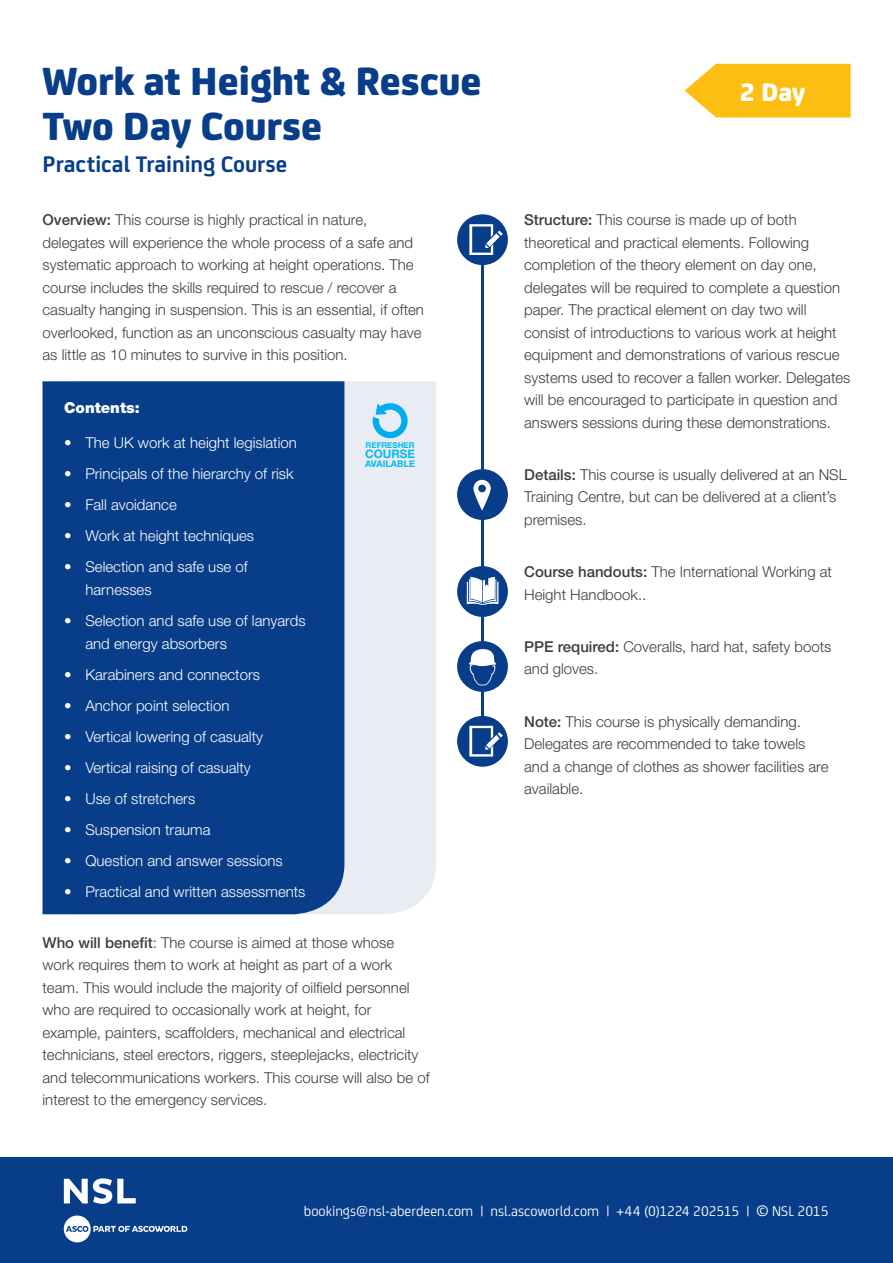
<style>
.page{position:relative;width:893px;height:1263px;background:#fff}
.page>*{position:absolute;margin:0;border:0;box-sizing:border-box;transform-origin:0 0}
.t1{font:800 42px "FS Joey";color:#083e89}
.t2{font:800 27px "FS Joey";color:#fff}
.t3{font:700 24px "FS Joey";color:#083e89}
.Descriptor_body{font:300 15px/22.5px "Helvetica Neue LT Std";color:#3e3e3f}
.Descriptor_bullet{font:300 15px/22.5px "Helvetica Neue LT Std";color:#fff}
.head{font:15px "FS Joey";color:#fff}
.body_10_black{font:900 15px "Helvetica Neue LT Std";color:#fff}
.body_10_black-2{font:700 11.7px "Helvetica Neue LT Std";color:#00baf1}
.body_10_black-3{font:700 9.3px "Helvetica Neue LT Std";color:#00baf1}
.body_10_black-4{font:700 8.1px "Helvetica Neue LT Std";color:#00baf1}
.s1{font-weight:500}
</style>
<div class="page">
<div style="left:0;top:1157px;width:893px;height:106px;background:#083e89"></div>
<svg style="left:64px;top:1178px;width:72px;height:26px"></svg>
<svg style="left:64px;top:1215px;width:123px;height:27px"></svg>
<svg style="left:685px;top:64px;width:166px;height:53px;background:#fdc428"></svg>
<div style="left:344px;top:381px;width:92px;height:533px;background:#eaecf4"></div>
<div style="left:43px;top:381px;width:301px;height:533px;background:#083e89"></div>
<svg style="left:372px;top:402px;width:37px;height:38px"></svg>
<hr style="left:481px;top:225px;width:3px;height:516px;background:#083e89">
<div style="left:457px;top:641px;width:51px;height:51px;background:#083e89;border-radius:50%"></div>
<svg style="left:469px;top:649px;width:27px;height:36px"></svg>
<div style="left:457px;top:469px;width:51px;height:51px;background:#083e89;border-radius:50%"></div>
<svg style="left:473px;top:480px;width:18px;height:31px"></svg>
<div style="left:457px;top:566px;width:51px;height:51px;background:#083e89;border-radius:50%"></div>
<svg style="left:467px;top:577px;width:31px;height:28px"></svg>
<div style="left:457px;top:214px;width:51px;height:51px;background:#083e89;border-radius:50%"></div>
<svg style="left:469px;top:224px;width:34px;height:31px"></svg>
<div style="left:457px;top:716px;width:51px;height:51px;background:#083e89;border-radius:50%"></div>
<svg style="left:469px;top:726px;width:34px;height:30px"></svg>
<p class="t1" style="left:43px;top:48px;width:440px">Work at Height &amp; Rescue</p>
<p class="t1" style="left:43px;top:93px;width:281px">Two Day Course</p>
<p class="t3" style="left:43px;top:146px;width:246px">Practical Training Course</p>
<p class="t2" style="left:740px;top:71px;width:67px">2 Day</p>
<p class="Descriptor_body" style="left:43px;top:208px;width:383px"><span class="s1">Overview:</span> This course is highly practical in nature, delegates will experience the whole process of a safe and systematic approach to working at height operations. The course includes the skills required to rescue / recover a casualty hanging in suspension. This is an essential, if often overlooked, function as an unconscious casualty may have as little as 10 minutes to survive in this position.</p>
<p class="Descriptor_body" style="left:524px;top:208px;width:328px"><span class="s1">Structure:</span> This course is made up of both theoretical and practical elements. Following completion of the theory element on day one, delegates will be required to complete a question paper. The practical element on day two will consist of introductions to various work at height equipment and demonstrations of various rescue systems used to recover a fallen worker. Delegates will be encouraged to participate in question and answers sessions during these demonstrations.</p>
<p class="Descriptor_body" style="left:524px;top:463px;width:324px"><span class="s1">Details:</span> This course is usually delivered at an NSL<br>Training Centre, but can be delivered at a client’s premises.</p>
<p class="Descriptor_body" style="left:524px;top:560px;width:309px"><span class="s1">Course handouts:</span> The International Working at<br>Height Handbook..</p>
<p class="Descriptor_body" style="left:524px;top:635px;width:309px"><span class="s1">PPE required:</span> Coveralls, hard hat, safety boots and gloves.</p>
<p class="Descriptor_body" style="left:524px;top:710px;width:306px"><span class="s1">Note:</span> This course is physically demanding.<br>Delegates are recommended to take towels and a change of clothes as shower facilities are available.</p>
<p class="body_10_black" style="left:64px;top:399px;width:77px">Contents:</p>
<p class="Descriptor_bullet" style="left:64px;top:432px;width:234px">• The UK work at height legislation</p>
<p class="Descriptor_bullet" style="left:64px;top:463px;width:231px">• Principals of the hierarchy of risk</p>
<p class="Descriptor_bullet" style="left:64px;top:494px;width:114px">• Fall avoidance</p>
<p class="Descriptor_bullet" style="left:64px;top:525px;width:191px">• Work at height techniques</p>
<p class="Descriptor_bullet" style="left:85px;top:556px;width:164px;text-indent:-21px">• Selection and safe use of harnesses</p>
<p class="Descriptor_bullet" style="left:85px;top:609px;width:222px;text-indent:-21px">• Selection and safe use of lanyards and energy absorbers</p>
<p class="Descriptor_bullet" style="left:64px;top:663px;width:197px">• Karabiners and connectors</p>
<p class="Descriptor_bullet" style="left:64px;top:694px;width:167px">• Anchor point selection</p>
<p class="Descriptor_bullet" style="left:64px;top:725px;width:200px">• Vertical lowering of casualty</p>
<p class="Descriptor_bullet" style="left:64px;top:756px;width:188px">• Vertical raising of casualty</p>
<p class="Descriptor_bullet" style="left:64px;top:787px;width:132px">• Use of stretchers</p>
<p class="Descriptor_bullet" style="left:64px;top:818px;width:148px">• Suspension trauma</p>
<p class="Descriptor_bullet" style="left:64px;top:849px;width:220px">• Question and answer sessions</p>
<p class="Descriptor_bullet" style="left:64px;top:880px;width:243px">• Practical and written assessments</p>
<p class="body_10_black-4" style="left:366px;top:440px;width:50px">REFRESHER</p>
<p class="body_10_black-2" style="left:365px;top:447px;width:51px">COURSE</p>
<p class="body_10_black-3" style="left:365px;top:458px;width:52px">AVAILABLE</p>
<p class="Descriptor_body" style="left:43px;top:931px;width:389px"><span class="s1">Who will benefit</span>: The course is aimed at those whose work requires them to work at height as part of a work team. This would include the majority of oilfield personnel who are required to occasionally work at height, for example, painters, scaffolders, mechanical and electrical technicians, steel erectors, riggers, steeplejacks, electricity and telecommunications workers. This course will also be of interest to the emergency services.</p>
<p class="head" style="left:304px;top:1200px;width:526px">bookings@nsl-aberdeen.com | nsl.ascoworld.com | +44 (0)1224 202515 | © NSL 2015</p>
</div>
